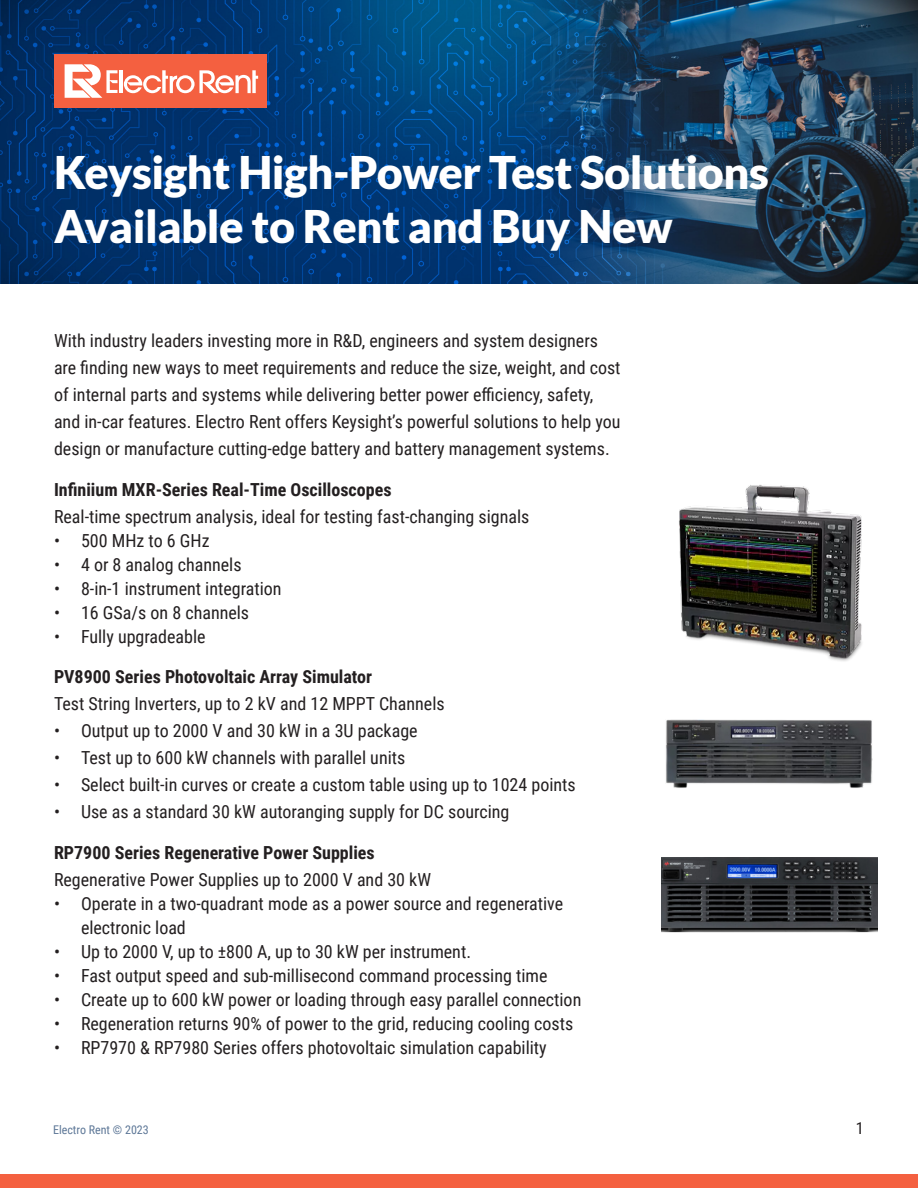
<style>
.page{position:relative;width:918px;height:1188px;background:#fff}
.page>*{position:absolute;margin:0;border:0;box-sizing:border-box;transform-origin:0 0}
.Title_-_30_45{font:900 45px "Lato";letter-spacing:-.01em;color:#fff}
.Body_-_12_18{font:18px/27px "Roboto Condensed";color:#231f20}
.t1{font:16.5px "Roboto Condensed";color:#231f20}
.t2{font:12px "Roboto Condensed";color:#5d7797}
.s1{font-weight:700}
</style>
<div class="page">
<div style="left:0;top:1174px;width:918px;height:14px;background:#f46040"></div>
<img style="left:0;top:0;width:918px;height:284px">
<div style="left:54px;top:54px;width:213px;height:54px;background:#f46040"></div>
<hr style="left:119px;top:70px;width:3px;height:23px;background:#fff">
<svg style="left:124px;top:70px;width:134px;height:23px"></svg>
<svg style="left:65px;top:64px;width:52px;height:34px"></svg>
<img style="left:679px;top:485px;width:183px;height:176px">
<img style="left:666px;top:719px;width:207px;height:69px">
<img style="left:662px;top:857px;width:216px;height:76px">
<p class="Title_-_30_45" style="left:54px;top:146px;width:716px">Keysight High-Power Test Solutions</p>
<p class="Title_-_30_45" style="left:54px;top:200px;width:620px">Available to Rent and Buy New</p>
<p class="Body_-_12_18" style="left:54px;top:327px;width:568px">With industry leaders investing more in R&amp;D, engineers and system designers are finding new ways to meet requirements and reduce the size, weight, and cost of internal parts and systems while delivering better power efficiency, safety, and in-car features. Electro Rent offers Keysight’s powerful solutions to help you design or manufacture cutting-edge battery and battery management systems.</p>
<p class="Body_-_12_18" style="left:54px;top:475px;width:477px"><span class="s1">Infiniium MXR-Series Real-Time Oscilloscopes<br></span>Real-time spectrum analysis, ideal for testing fast-changing signals</p>
<p class="Body_-_12_18" style="left:54px;top:526px;width:157px">• 500 MHz to 6 GHz</p>
<p class="Body_-_12_18" style="left:54px;top:550px;width:189px">• 4 or 8 analog channels</p>
<p class="Body_-_12_18" style="left:54px;top:574px;width:229px">• 8-in-1 instrument integration</p>
<p class="Body_-_12_18" style="left:54px;top:598px;width:197px">• 16 GSa/s on 8 channels</p>
<p class="Body_-_12_18" style="left:54px;top:622px;width:153px">• Fully upgradeable</p>
<p class="Body_-_12_18" style="left:54px;top:663px;width:392px"><span class="s1">PV8900 Series Photovoltaic Array Simulator<br></span>Test String Inverters, up to 2 kV and 12 MPPT Channels</p>
<p class="Body_-_12_18" style="left:54px;top:717px;width:365px">• Output up to 2000 V and 30 kW in a 3U package</p>
<p class="Body_-_12_18" style="left:54px;top:744px;width:353px">• Test up to 600 kW channels with parallel units</p>
<p class="Body_-_12_18" style="left:54px;top:771px;width:523px">• Select built-in curves or create a custom table using up to 1024 points</p>
<p class="Body_-_12_18" style="left:54px;top:798px;width:457px">• Use as a standard 30 kW autoranging supply for DC sourcing</p>
<p class="Body_-_12_18" style="left:54px;top:838px;width:379px"><span class="s1">RP7900 Series Regenerative Power Supplies<br></span>Regenerative Power Supplies up to 2000 V and 30 kW</p>
<p class="Body_-_12_18" style="left:81px;top:891px;width:484px;line-height:24px;text-indent:-27px">• Operate in a two-quadrant mode as a power source and regenerative electronic load</p>
<p class="Body_-_12_18" style="left:54px;top:937px;width:419px">• Up to 2000 V, up to ±800 A, up to 30 kW per instrument.</p>
<p class="Body_-_12_18" style="left:54px;top:961px;width:495px">• Fast output speed and sub-millisecond command processing time</p>
<p class="Body_-_12_18" style="left:54px;top:985px;width:529px">• Create up to 600 kW power or loading through easy parallel connection</p>
<p class="Body_-_12_18" style="left:54px;top:1009px;width:521px">• Regeneration returns 90% of power to the grid, reducing cooling costs</p>
<p class="Body_-_12_18" style="left:54px;top:1033px;width:494px">• RP7970 &amp; RP7980 Series offers photovoltaic simulation capability</p>
<p class="t2" style="left:53px;top:1121px;width:97px">Electro Rent © 2023</p>
<p class="t1" style="left:856px;top:1117px;width:10px">1</p>
</div>
